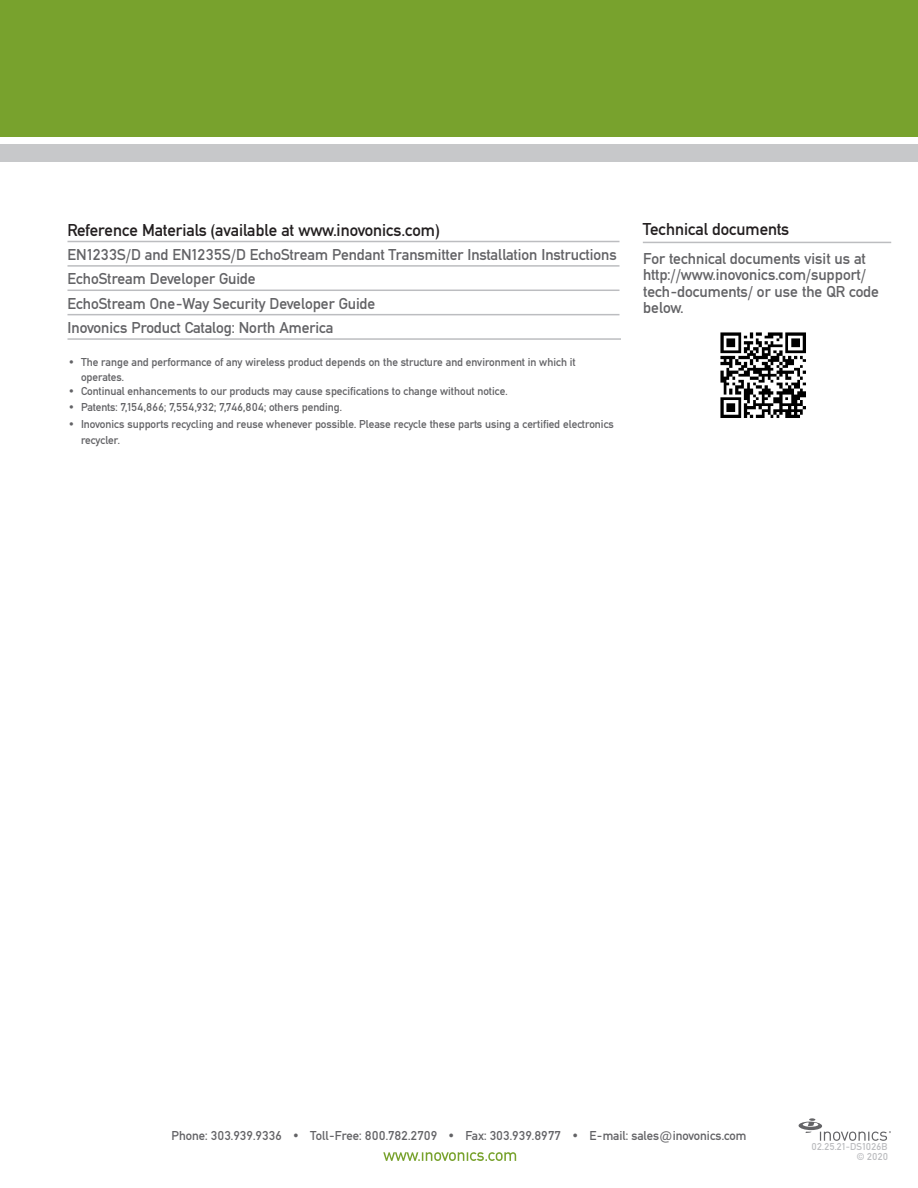
<style>
.page{position:relative;width:918px;height:1188px;background:#fff}
.page>*{position:absolute;margin:0;border:0;box-sizing:border-box;transform-origin:0 0}
.t1{font:18px "DIN Mittel EF";color:#231f20}
.t2{font:16.5px/16.5px "DIN Mittel EF";color:#636366}
.t3{font:13.5px "DIN Mittel EF";color:#636366}
.t4{font:12px/14.4px "DIN Mittel EF";color:#636366}
.t5{font:10.5px "DIN Mittel EF";color:#bcbdc0}
</style>
<div class="page">
<div style="left:0;top:0;width:918px;height:137px;background:#78a22d"></div>
<div style="left:0;top:145px;width:918px;height:17px;background:#c7c8ca"></div>
<svg style="left:383px;top:1152px;width:133px;height:9px"></svg>
<svg style="left:798px;top:1118px;width:93px;height:23px"></svg>
<svg style="left:68px;top:240px;width:552px;height:76px"></svg>
<hr style="left:68px;top:241px;width:552px;height:1px;background:#bcbdc0">
<hr style="left:68px;top:265px;width:552px;height:2px;background:#bcbdc0">
<hr style="left:68px;top:290px;width:552px;height:1px;background:#bcbdc0">
<hr style="left:68px;top:314px;width:552px;height:1px;background:#bcbdc0">
<hr style="left:68px;top:338px;width:553px;height:2px;background:#bcbdc0">
<img style="left:720px;top:332px;width:86px;height:86px">
<hr style="left:643px;top:242px;width:248px;height:1px;background:#bcbdc0">
<p class="t1" style="left:68px;top:219px;width:373px">Reference Materials (available at www.inovonics.com)</p>
<p class="t2" style="left:68px;top:246px;width:551px">EN1233S/D and EN1235S/D EchoStream Pendant Transmitter Installation Instructions</p>
<p class="t2" style="left:68px;top:271px;width:190px">EchoStream Developer Guide</p>
<p class="t2" style="left:68px;top:295px;width:309px">EchoStream One-Way Security Developer Guide</p>
<p class="t2" style="left:68px;top:319px;width:268px">Inovonics Product Catalog: North America</p>
<p class="t4" style="left:81px;top:355px;width:496px;text-indent:-14px">• The range and performance of any wireless product depends on the structure and environment in which it operates.</p>
<p class="t4" style="left:68px;top:384px;width:441px">• Continual enhancements to our products may cause specifications to change without notice.</p>
<p class="t4" style="left:68px;top:400px;width:276px">• Patents: 7,154,866; 7,554,932; 7,746,804; others pending.</p>
<p class="t4" style="left:81px;top:416px;width:534px;line-height:16.5px;text-indent:-14px">• Inovonics supports recycling and reuse whenever possible. Please recycle these parts using a certified electronics recycler.</p>
<p class="t1" style="left:643px;top:218px;width:148px">Technical documents</p>
<p class="t2" style="left:643px;top:250px;width:237px">For technical documents visit us at http://www.inovonics.com/support/ tech-documents/ or use the QR code below.</p>
<p class="t3" style="left:171px;top:1128px;width:577px">Phone: 303.939.9336 • Toll-Free: 800.782.2709 • Fax: 303.939.8977 • E-mail: sales@inovonics.com</p>
<p class="t5" style="left:812px;top:1141px;width:77px">02.25.21-DS1026B</p>
<p class="t5" style="left:857px;top:1150px;width:33px">© 2020</p>
</div>
